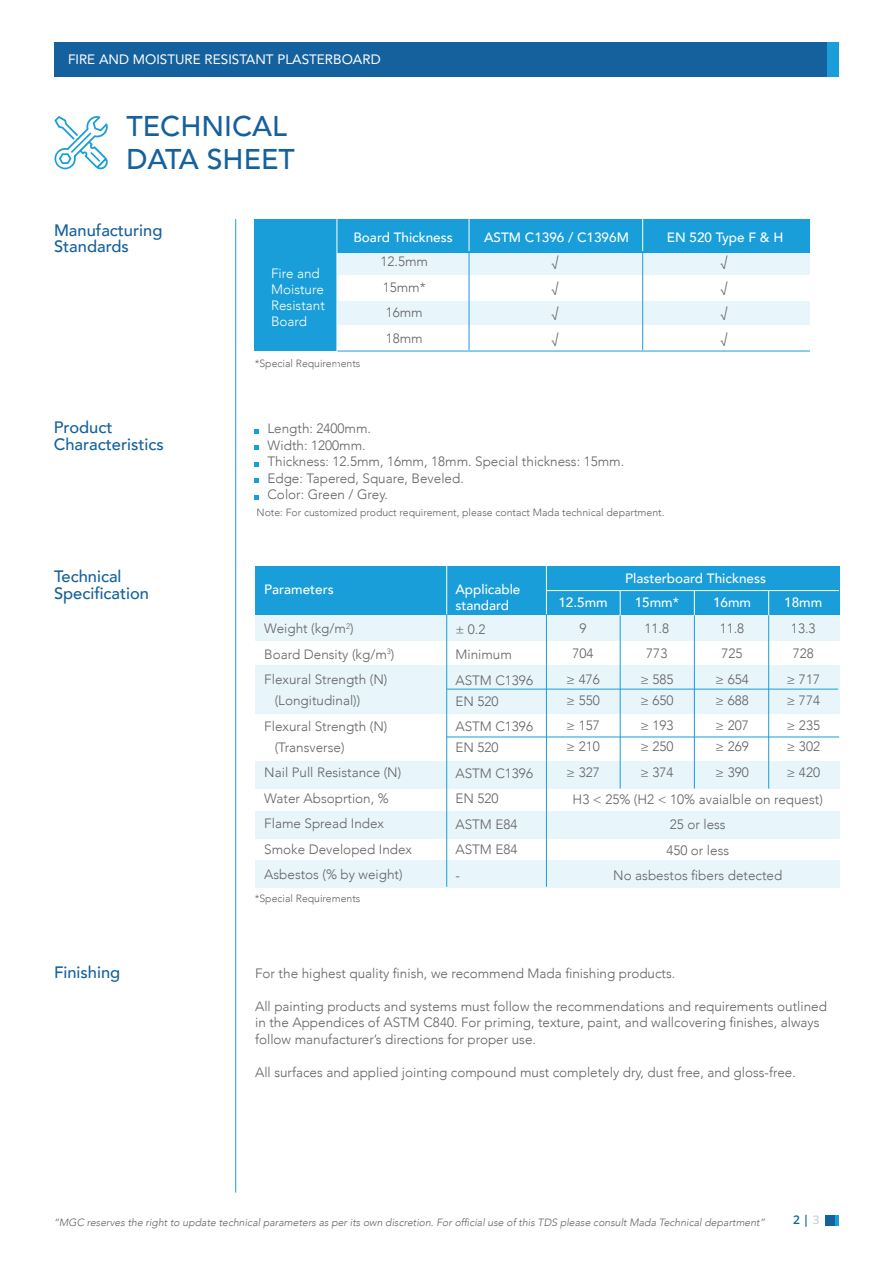
<style>
.page{position:relative;width:893px;height:1263px;background:#fff}
.page>*{position:absolute;margin:0;border:0;box-sizing:border-box;transform-origin:0 0}
.t1{font:500 28.5px/33px "Avenir";color:#15619d}
.t2{font:500 16.5px/16.5px "Avenir";color:#15619d}
.t3{font:300 13.5px/25.5px "Avenir";color:#636366}
.t4{font:500 13.5px "Avenir";color:#fff}
.t5{font:13.5px "Avenir LT Std";color:#fff}
.t6{font:300 13.5px/16.2px "Avenir";color:#fff}
.t7{font:600 12px "Open Sans";color:#006893}
.t8{font:italic 300 10.5px "Avenir";color:#636366}
.t9{font:300 10.5px "Avenir";color:#636366}
.t10{font:300 7.8px "Avenir";color:#636366}
.s1{color:#d1d2d4}
</style>
<div class="page">
<div style="left:826px;top:1215px;width:10px;height:11px;background:#15619d"></div>
<svg style="left:836px;top:1215px;width:3px;height:11px"></svg>
<div style="left:54px;top:43px;width:774px;height:34px;background:#15619d"></div>
<div style="left:828px;top:43px;width:11px;height:34px;background:#199eda"></div>
<svg style="left:54px;top:116px;width:54px;height:53px"></svg>
<svg style="left:71px;top:132px;width:20px;height:21px"></svg>
<svg style="left:90px;top:152px;width:10px;height:10px"></svg>
<hr style="left:235px;top:219px;width:1px;height:974px;background:#199eda">
<svg style="left:255px;top:429px;width:4px;height:4px"></svg>
<svg style="left:255px;top:462px;width:4px;height:4px"></svg>
<svg style="left:255px;top:479px;width:4px;height:4px"></svg>
<svg style="left:255px;top:495px;width:4px;height:4px"></svg>
<svg style="left:255px;top:446px;width:4px;height:4px"></svg>
<div style="left:255px;top:566px;width:584px;height:49px;background:#199eda"></div>
<div style="left:255px;top:615px;width:584px;height:25px;background:#e8f5fb"></div>
<div style="left:255px;top:761px;width:584px;height:27px;background:#e8f5fb"></div>
<div style="left:255px;top:811px;width:584px;height:28px;background:#e8f5fb"></div>
<div style="left:255px;top:860px;width:584px;height:27px;background:#e8f5fb"></div>
<div style="left:255px;top:665px;width:584px;height:49px;background:#e8f5fb"></div>
<hr style="left:547px;top:590px;width:292px;height:1px;background:#fff">
<hr style="left:447px;top:689px;width:391px;height:1px;background:#199eda">
<hr style="left:447px;top:737px;width:392px;height:1px;background:#199eda">
<hr style="left:446px;top:566px;width:1px;height:48px;background:#fff">
<hr style="left:446px;top:615px;width:1px;height:272px;background:#199eda">
<hr style="left:546px;top:566px;width:1px;height:48px;background:#fff">
<hr style="left:546px;top:615px;width:1px;height:272px;background:#199eda">
<svg style="left:620px;top:591px;width:1px;height:24px"></svg>
<hr style="left:620px;top:615px;width:1px;height:173px;background:#199eda">
<svg style="left:694px;top:591px;width:1px;height:24px"></svg>
<hr style="left:694px;top:615px;width:1px;height:173px;background:#199eda">
<svg style="left:768px;top:591px;width:1px;height:24px"></svg>
<hr style="left:768px;top:615px;width:1px;height:173px;background:#199eda">
<div style="left:255px;top:219px;width:555px;height:33px;background:#199eda"></div>
<div style="left:255px;top:221px;width:82px;height:130px;background:#199eda"></div>
<div style="left:338px;top:251px;width:472px;height:24px;background:#e8f5fb"></div>
<div style="left:338px;top:302px;width:472px;height:23px;background:#e8f5fb"></div>
<hr style="left:337px;top:219px;width:1px;height:155px;background:#fff">
<hr style="left:469px;top:218px;width:1px;height:33px;background:#fff">
<hr style="left:469px;top:251px;width:1px;height:99px;background:#199eda">
<hr style="left:642px;top:218px;width:1px;height:33px;background:#fff">
<hr style="left:642px;top:251px;width:1px;height:99px;background:#199eda">
<hr style="left:338px;top:351px;width:472px;height:1px;background:#199eda">
<p class="t5" style="left:68px;top:52px;width:314px">FIRE AND MOISTURE RESISTANT PLASTERBOARD</p>
<h1 class="t1" style="left:126px;top:108px;width:170px">TECHNICAL<br>DATA SHEET</h1>
<p class="t2" style="left:54px;top:221px;width:110px">Manufacturing<br>Standards</p>
<p class="t6" style="left:271px;top:265px;width:55px">Fire and<br>Moisture<br>Resistant<br>Board</p>
<p class="t4" style="left:353px;top:225px;width:101px">Board Thickness</p>
<p class="t4" style="left:484px;top:225px;width:146px">ASTM C1396 C/ 1396M</p>
<p class="t4" style="left:667px;top:225px;width:118px">EN 520 Type F &amp; H</p>
<p class="t3" style="left:380px;top:249px;width:49px">12.5mm<br>15mm*<br>16mm<br>18mm</p>
<p class="t3" style="left:552px;top:249px;width:8px;text-align:justify">√ √ √ √</p>
<p class="t3" style="left:721px;top:249px;width:8px;text-align:justify">√ √ √ √</p>
<p class="t9" style="left:255px;top:357px;width:107px">*Special Requirements</p>
<p class="t2" style="left:54px;top:418px;width:111px">Product<br>Characteristics</p>
<p class="t3" style="left:267px;top:420px;width:358px;line-height:16.5px">Length: 2400mm.<br>Width: 1200mm.<br>Thickness: 12.5mm, 16mm, 18mm. Special thickness: 15mm.<br>Edge: Tapered, Square, Beveled.<br>Color: Green / Grey.</p>
<p class="t9" style="left:256px;top:506px;width:409px">Note: For customized product requirement, please contact Mada technical department.</p>
<p class="t2" style="left:54px;top:567px;width:97px">Technical<br>Specification</p>
<p class="t4" style="left:264px;top:578px;width:71px">Parameters</p>
<p class="t10" style="left:346px;top:621px;width:6px">2</p>
<p class="t3" style="left:264px;top:616px;width:91px">Weight (kg m/ (</p>
<p class="t3" style="left:264px;top:641px;width:132px">Board Density (kg m/ (<br>Flexural Strength N( (</p>
<p class="t3" style="left:264px;top:688px;width:125px;text-indent:11px">(Longitudinal ((<br>Flexural Strength N( (</p>
<p class="t3" style="left:264px;top:734px;width:149px;text-indent:11px">(Transverse(<br>Nail Pull Resistance N( (<br>Water Absoprtion %,<br>Flame Spread Index<br>Smoke Developed Index<br>Asbestos %( by weight(</p>
<p class="t10" style="left:387px;top:647px;width:6px">3</p>
<p class="t4" style="left:455px;top:578px;width:66px">Applicable</p>
<p class="t4" style="left:455px;top:594px;width:55px">standard</p>
<p class="t3" style="left:455px;top:616px;width:79px">± 0.2<br>Minimum<br>ASTM C1396</p>
<p class="t3" style="left:455px;top:688px;width:79px">EN 520<br>ASTM C1396</p>
<p class="t3" style="left:455px;top:735px;width:79px">EN 520<br>ASTM C1396<br>EN 520<br>ASTM E84<br>ASTM E84<br>-</p>
<p class="t4" style="left:558px;top:591px;width:51px">12.5mm</p>
<p class="t3" style="left:566px;top:615px;width:35px;text-align:center">9<br>704<br>≤ 476</p>
<p class="t3" style="left:566px;top:687px;width:35px">≤ 550 ≤ 157</p>
<p class="t3" style="left:566px;top:734px;width:35px">≤ 210 ≤ 327</p>
<p class="t4" style="left:625px;top:567px;width:142px">Plasterboard Thickness</p>
<p class="t4" style="left:635px;top:591px;width:46px">15mm*</p>
<p class="t3" style="left:640px;top:615px;width:35px;text-align:center">11.8<br>773<br>≤ 585</p>
<p class="t3" style="left:640px;top:687px;width:35px">≤ 650 ≤ 193</p>
<p class="t3" style="left:640px;top:734px;width:35px">≤ 250 ≤ 374</p>
<p class="t4" style="left:713px;top:591px;width:40px">16mm</p>
<p class="t3" style="left:715px;top:615px;width:35px;text-align:center">11.8<br>725<br>≤ 654</p>
<p class="t3" style="left:715px;top:687px;width:35px">≤ 688 ≤ 207</p>
<p class="t3" style="left:715px;top:734px;width:35px">≤ 269 ≤ 390</p>
<p class="t4" style="left:784px;top:591px;width:40px">18mm</p>
<p class="t3" style="left:786px;top:615px;width:35px;text-align:center">13.3<br>728<br>≤ 717</p>
<p class="t3" style="left:786px;top:687px;width:35px">≤ 774 ≤ 235</p>
<p class="t3" style="left:786px;top:734px;width:35px">≤ 302 ≤ 420</p>
<p class="t3" style="left:573px;top:786px;width:252px;text-align:center">H3 &lt; 25% H( 2 &lt; 10% avaialble on request(<br>25 or less<br>450 or less<br>No asbestos fibers detected</p>
<p class="t9" style="left:255px;top:892px;width:107px">*Special Requirements</p>
<p class="t2" style="left:54px;top:963px;width:68px">Finishing</p>
<p class="t3" style="left:255px;top:960px;width:422px">For the highest quality finish, we recommend Mada finishing products.</p>
<p class="t3" style="left:255px;top:998px;width:573px;line-height:16.5px">All painting products and systems must follow the recommendations and requirements outlined in the Appendices of ASTM C840. For priming, texture, paint, and wallcovering finishes, always follow manufacturers’ directions for proper use.</p>
<p class="t3" style="left:255px;top:1059px;width:542px">All surfaces and applied jointing compound must completely dry, dust free, and gloss-free.</p>
<p class="t8" style="left:54px;top:1216px;width:713px">“MGC reserves the right to update technical parameters as per its own discretion. For official use of this TDS please consult Mada Technical department“</p>
<p class="t7" style="left:793px;top:1212px;width:28px"><span class="s1">3</span>|2</p>
</div>
